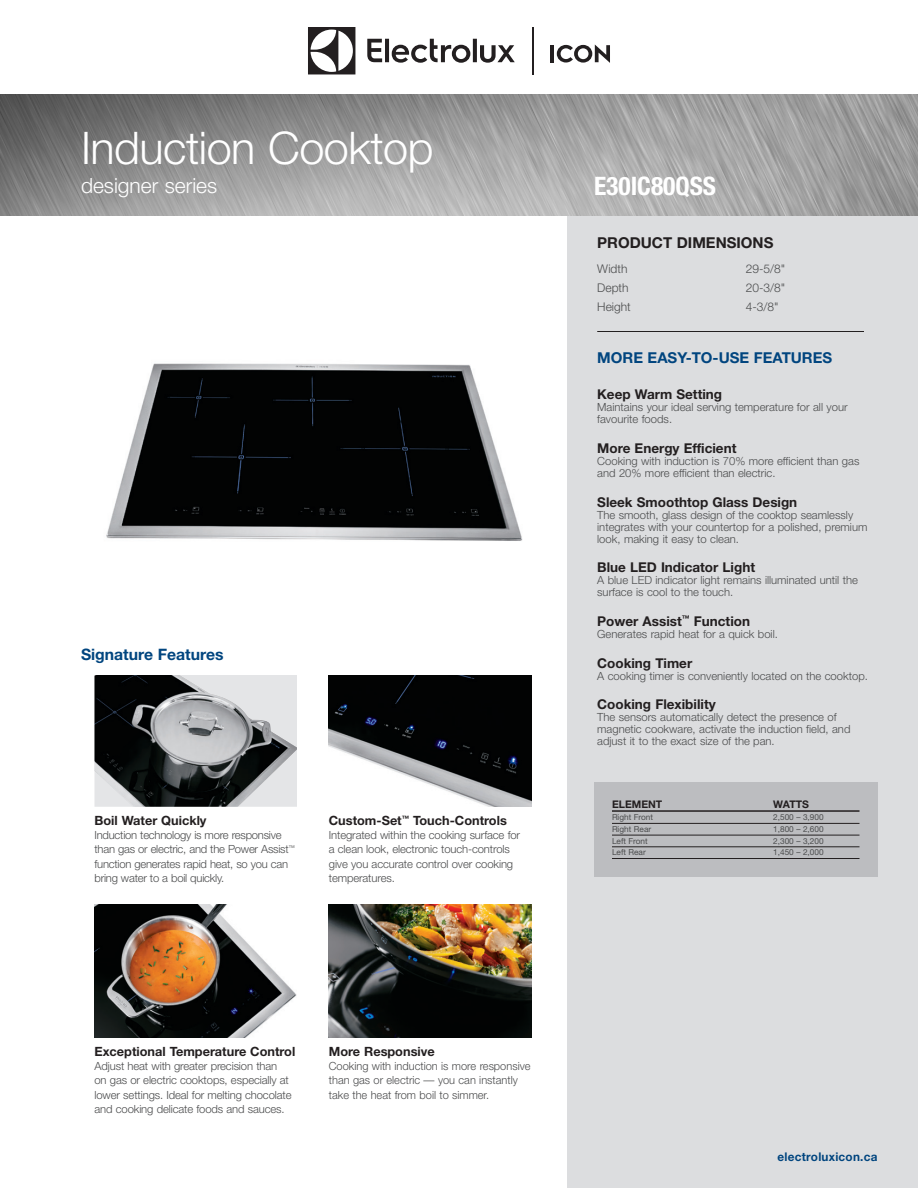
<style>
.page{position:relative;width:918px;height:1188px;background:#fff}
.page>*{position:absolute;margin:0;border:0;box-sizing:border-box;transform-origin:0 0}
.t1{font:300 45px "Helvetica Neue";letter-spacing:-.01em;color:#fff}
.t2{font:700 condensed 25.5px "Helvetica Neue";color:#fff}
.t3{font:300 21px "Helvetica Neue";color:#fff}
.t4{font:700 15.75px "Helvetica Neue";color:#01457f}
.t5{font:700 15px "Helvetica Neue";color:#01457f}
.t6{font:700 15px "Helvetica Neue";color:#231f20}
.t7{font:700 13.5px "Helvetica Neue";color:#231f20}
.t8{font:700 12.75px "Helvetica Neue";color:#231f20}
.t9{font:300 12px "Helvetica Neue";color:#4b4c4d}
.t10{font:700 12px "Helvetica Neue";letter-spacing:.02em;color:#01457f}
.t11{font:300 11.25px/14.2px "Helvetica Neue";color:#4b4c4d}
.t12{font:300 11.25px/14.2px "Helvetica Neue";letter-spacing:-.02em;color:#4b4c4d}
.t13{font:700 10.5px "Helvetica Neue";color:#231f20}
.t14{font:8.25px/11.7px "Helvetica Neue";color:#4b4c4d}
</style>
<div class="page">
<div style="left:567px;top:166px;width:351px;height:1022px;background:#dcdddf"></div>
<img style="left:0;top:94px;width:918px;height:122px">
<hr style="left:597px;top:331px;width:267px;height:1px;background:#231f20">
<svg style="left:308px;top:27px;width:47px;height:47px"></svg>
<svg style="left:367px;top:39px;width:148px;height:24px"></svg>
<hr style="left:550px;top:45px;width:4px;height:17px;background:#231f20">
<svg style="left:557px;top:45px;width:53px;height:18px"></svg>
<hr style="left:532px;top:27px;width:1px;height:48px;background:#231f20">
<img style="left:329px;top:675px;width:202px;height:132px">
<img style="left:94px;top:675px;width:203px;height:132px">
<img style="left:94px;top:904px;width:203px;height:134px">
<img style="left:106px;top:363px;width:417px;height:178px">
<div style="left:594px;top:782px;width:284px;height:94px;background:#bcbdc0"></div>
<hr style="left:612px;top:810px;width:248px;height:2px;background:#231f20">
<hr style="left:612px;top:823px;width:248px;height:1px;background:#231f20">
<hr style="left:612px;top:835px;width:248px;height:1px;background:#231f20">
<hr style="left:612px;top:846px;width:248px;height:1px;background:#231f20">
<hr style="left:612px;top:858px;width:248px;height:1px;background:#231f20">
<img style="left:329px;top:904px;width:202px;height:134px">
<h1 class="t1" style="left:81px;top:120px;width:354px">Induction Cooktop</h1>
<h3 class="t3" style="left:81px;top:173px;width:138px">designer series</h3>
<h3 class="t4" style="left:81px;top:645px;width:144px">Signature Features</h3>
<p class="t8" style="left:94px;top:812px;width:114px">Boil Water Quickly</p>
<p class="t12" style="left:94px;top:828px;width:202px">Induction technology is more responsive than gas or electric, and the Power Assist<sup>™ </sup>function generates rapid heat, so you can bring water to a boil quickly.</p>
<p class="t8" style="left:329px;top:812px;width:180px">Custom-Set<sup>™</sup> Touch-Controls</p>
<p class="t11" style="left:329px;top:828px;width:193px">Integrated within the cooking surface for a clean look, electronic touch-controls give you accurate control over cooking temperatures.</p>
<h2 class="t2" style="left:594px;top:171px;width:124px">E30IC80QSS</h2>
<h3 class="t6" style="left:597px;top:233px;width:178px">PRODUCT DIMENSIONS</h3>
<p class="t9" style="left:597px;top:262px;width:32px">Width</p>
<p class="t9" style="left:746px;top:262px;width:41px">29-5/8"</p>
<p class="t9" style="left:597px;top:281px;width:33px">Depth</p>
<p class="t9" style="left:746px;top:281px;width:41px">20-3/8"</p>
<p class="t9" style="left:597px;top:299px;width:35px">Height</p>
<p class="t9" style="left:746px;top:299px;width:34px">4-3/8"</p>
<h3 class="t5" style="left:597px;top:348px;width:237px">MORE EASY-TO-USE FEATURES</h3>
<p class="t7" style="left:597px;top:386px;width:126px">Keep Warm Setting</p>
<p class="t11" style="left:597px;top:401px;width:252px;line-height:12px">Maintains your ideal serving temperature for all your favourite foods.</p>
<p class="t7" style="left:597px;top:440px;width:141px">More Energy Efficient</p>
<p class="t11" style="left:597px;top:455px;width:264px;line-height:12px">Cooking with induction is 70% more efficient than gas and 20% more efficient than electric.</p>
<p class="t7" style="left:597px;top:493px;width:202px">Sleek Smoothtop Glass Design</p>
<p class="t11" style="left:597px;top:508px;width:272px;line-height:12px">The smooth, glass design of the cooktop seamlessly integrates with your countertop for a polished, premium look, making it easy to clean.</p>
<p class="t7" style="left:597px;top:559px;width:159px">Blue LED Indicator Light</p>
<p class="t11" style="left:597px;top:574px;width:262px;line-height:12px">A blue LED indicator light remains illuminated until the surface is cool to the touch.</p>
<p class="t7" style="left:597px;top:613px;width:154px">Power Assist<sup>™</sup> Function</p>
<p class="t11" style="left:597px;top:627px;width:182px">Generates rapid heat for a quick boil.</p>
<p class="t7" style="left:597px;top:655px;width:97px">Cooking Timer</p>
<p class="t11" style="left:597px;top:668px;width:272px">A cooking timer is conveniently located on the cooktop.</p>
<p class="t7" style="left:597px;top:696px;width:120px">Cooking Flexibility</p>
<p class="t11" style="left:597px;top:711px;width:255px;line-height:12px">The sensors automatically detect the presence of magnetic cookware, activate the induction field, and adjust it to the exact size of the pan.</p>
<p class="t13" style="left:612px;top:798px;width:52px">ELEMENT</p>
<p class="t14" style="left:612px;top:811px;width:43px">Right Front<br>Right Rear<br>Left Front<br>Left Rear</p>
<p class="t13" style="left:773px;top:798px;width:37px">WATTS</p>
<p class="t14" style="left:773px;top:811px;width:52px;text-align:justify">2,500 – 3,900<br>1,800 – 2,600<br>2,300 – 3,200<br>1,450 – 2,000</p>
<p class="t8" style="left:94px;top:1044px;width:202px">Exceptional Temperature Control</p>
<p class="t11" style="left:94px;top:1059px;width:199px">Adjust heat with greater precision than on gas or electric cooktops, especially at lower settings. Ideal for melting chocolate and cooking delicate foods and sauces.</p>
<p class="t8" style="left:329px;top:1044px;width:107px">More Responsive</p>
<p class="t11" style="left:329px;top:1059px;width:203px">Cooking with induction is more responsive than gas or electric — you can instantly take the heat from boil to simmer.</p>
<p class="t10" style="left:778px;top:1149px;width:101px">electroluxicon.ca</p>
</div>
